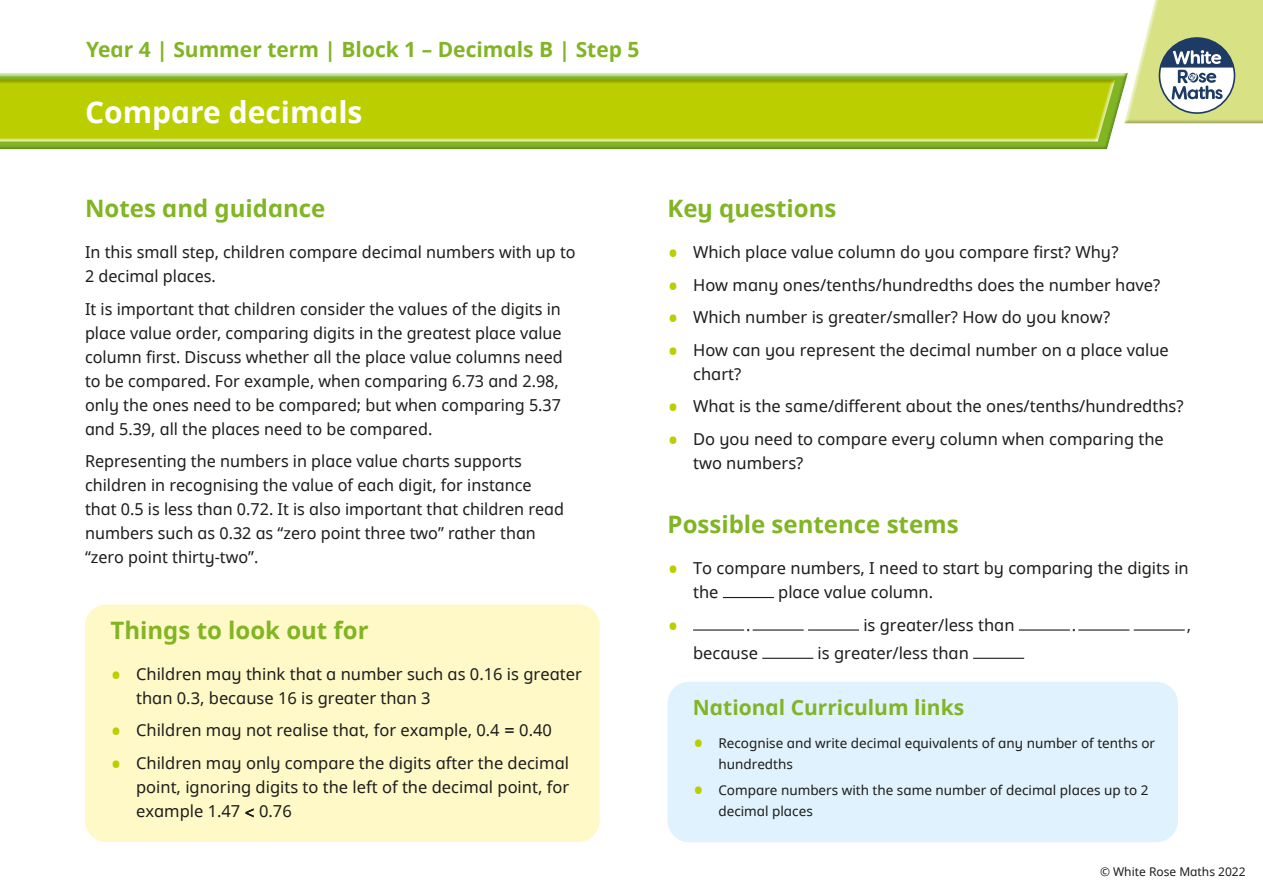
<style>
.page{position:relative;width:1263px;height:893px;background:#fff}
.page>*{position:absolute;margin:0;border:0;box-sizing:border-box;transform-origin:0 0}
.t1{font:30px "White Rose Noto bold";color:#fff}
.t2{font:30px "White Rose Noto regular";color:#bace00}
.t3{font:24px "White Rose Noto bold";color:#81b524}
.t4{font:21px "White Rose Noto bold";color:#81b524}
.t5{font:16.5px/24px "White Rose Noto regular";color:#1d1d1b}
.t6{font:13.5px/21px "White Rose Noto regular";color:#1d1d1b}
.t7{font:12px "White Rose Noto regular";color:#1d1d1b}
.s1{font-size:30px;color:#bace00}
</style>
<div class="page">
<div style="left:0;top:71px;width:1129px;height:81px;background:#1d1d1b;opacity:.27"></div>
<div style="left:1123px;top:0;width:140px;height:125px;background:#e2e3d7"></div>
<div style="left:0;top:78px;width:1115px;height:65px;background:#1d1d1b;opacity:.27"></div>
<svg style="left:1124px;top:0;width:139px;height:123px;background:#c9d29e"></svg>
<div style="left:668px;top:682px;width:510px;height:160px;background:#e0f2fd;border-radius:21px"></div>
<hr style="left:723px;top:597px;width:51px;height:1px;background:#1d1d1b">
<hr style="left:693px;top:629px;width:51px;height:2px;background:#1d1d1b">
<hr style="left:753px;top:629px;width:51px;height:2px;background:#1d1d1b">
<hr style="left:808px;top:629px;width:51px;height:2px;background:#1d1d1b">
<hr style="left:1019px;top:629px;width:51px;height:2px;background:#1d1d1b">
<hr style="left:1078px;top:629px;width:51px;height:2px;background:#1d1d1b">
<hr style="left:1134px;top:629px;width:51px;height:2px;background:#1d1d1b">
<hr style="left:762px;top:658px;width:51px;height:1px;background:#1d1d1b">
<hr style="left:973px;top:658px;width:51px;height:1px;background:#1d1d1b">
<div style="left:85px;top:604px;width:515px;height:238px;background:#fff9c8;border-radius:21px"></div>
<p class="t4" style="left:86px;top:35px;width:555px">Year 4 | Summer term | Block 1 – Decimals B | Step 5</p>
<h1 class="t1" style="left:85px;top:91px;width:279px">Compare decimals</h1>
<h2 class="t3" style="left:85px;top:191px;width:242px">Notes and guidance</h2>
<p class="t5" style="left:85px;top:239px;width:492px">In this small step, children compare decimal numbers with up to<br>2 decimal places.</p>
<p class="t5" style="left:85px;top:296px;width:479px">It is important that children consider the values of the digits in place value order, comparing digits in the greatest place value column first. Discuss whether all the place value columns need to be compared. For example, when comparing 6.73 and 2.98, only the ones need to be compared; but when comparing 5.37 and 5.39, all the places need to be compared.</p>
<p class="t5" style="left:85px;top:449px;width:481px">Representing the numbers in place value charts supports children in recognising the value of each digit, for instance that 0.5 is less than 0.72. It is also important that children read numbers such as 0.32 as “zero point three two” rather than “zero point thirty-two”.</p>
<h2 class="t3" style="left:111px;top:613px;width:260px">Things to look out for</h2>
<p class="t5" style="left:136px;top:661px;width:447px;text-indent:-26px"><span class="s1">•</span> Children may think that a number such as 0.16 is greater than 0.3, because 16 is greater than 3</p>
<p class="t5" style="left:111px;top:718px;width:443px"><span class="s1">•</span> Children may not realise that, for example, 0.4 = 0.40</p>
<p class="t5" style="left:136px;top:750px;width:435px;text-align:justify;text-indent:-26px"><span class="s1">•</span> Children may only compare the digits after the decimal point, ignoring digits to the left of the decimal point, for example 1.47 &lt; 0.76</p>
<h2 class="t3" style="left:668px;top:191px;width:170px">Key questions</h2>
<p class="t5" style="left:668px;top:239px;width:452px"><span class="s1">•</span> Which place value column do you compare first? Why?</p>
<p class="t5" style="left:668px;top:272px;width:494px"><span class="s1">•</span> How many ones/tenths/hundredths does the number have?</p>
<p class="t5" style="left:668px;top:304px;width:444px"><span class="s1">•</span> Which number is greater/smaller? How do you know?</p>
<p class="t5" style="left:693px;top:337px;width:477px;text-indent:-26px"><span class="s1">•</span> How can you represent the decimal number on a place value chart?</p>
<p class="t5" style="left:668px;top:393px;width:518px"><span class="s1">•</span> What is the same/different about the ones/tenths/hundredths?</p>
<p class="t5" style="left:693px;top:426px;width:472px;text-indent:-26px"><span class="s1">•</span> Do you need to compare every column when comparing the two numbers?</p>
<h2 class="t3" style="left:668px;top:507px;width:293px">Possible sentence stems</h2>
<p class="t5" style="left:693px;top:556px;width:497px;text-indent:-26px"><span class="s1">•</span> To compare numbers, I need to start by comparing the digits in the</p>
<p class="t5" style="left:778px;top:580px;width:157px">place value column.</p>
<h1 class="t2" style="left:668px;top:605px;width:85px">• <sup>.</sup></h1>
<p class="t5" style="left:863px;top:612px;width:153px">is greater/less than</p>
<p class="t5" style="left:1072px;top:612px;width:6px">.</p>
<p class="t5" style="left:1187px;top:612px;width:6px">,</p>
<p class="t5" style="left:693px;top:640px;width:66px">because</p>
<p class="t5" style="left:818px;top:640px;width:153px">is greater/less than</p>
<p class="t4" style="left:693px;top:692px;width:273px">National Curriculum links</p>
<p class="t6" style="left:718px;top:732px;width:438px;text-indent:-26px"><span class="s1">•</span> Recognise and write decimal equivalents of any number of tenths or hundredths</p>
<p class="t6" style="left:718px;top:779px;width:432px;text-indent:-26px"><span class="s1">•</span> Compare numbers with the same number of decimal places up to 2 decimal places</p>
<p class="t7" style="left:1100px;top:863px;width:147px">© White Rose Maths 2022</p>
</div>
